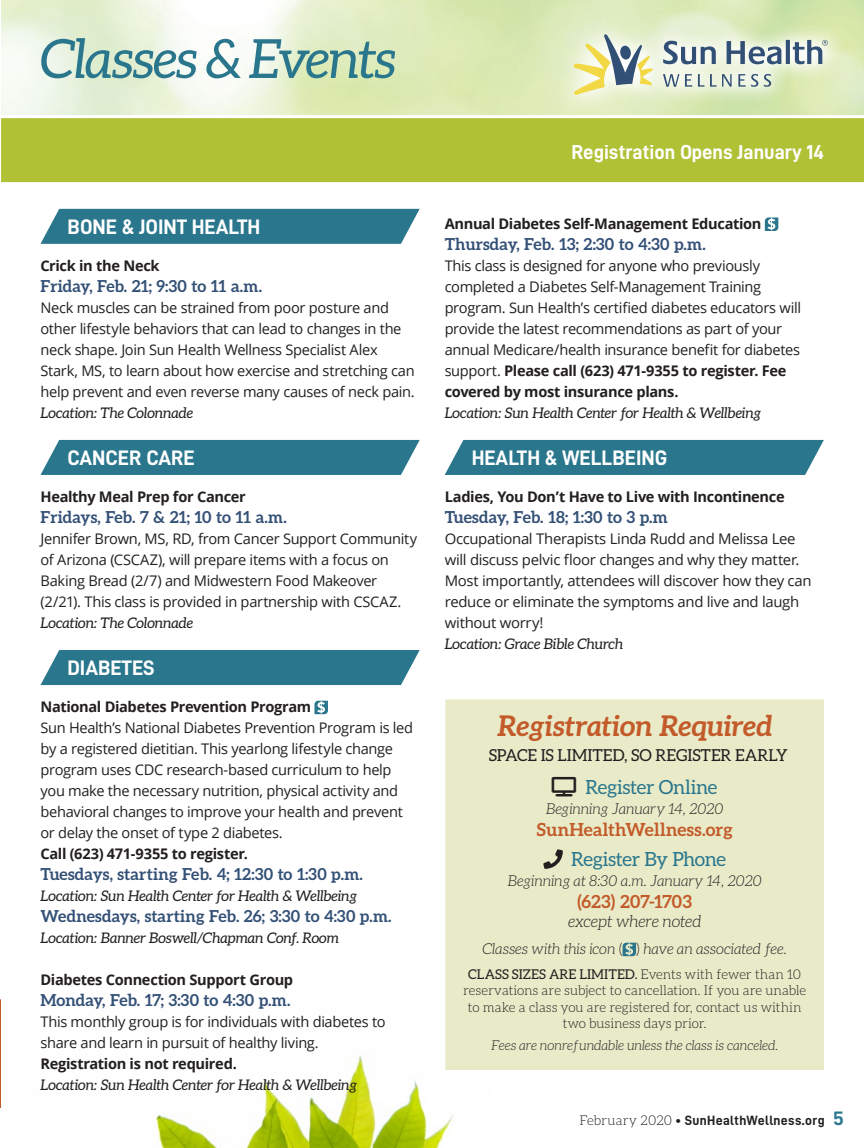
<style>
.page{position:relative;width:864px;height:1148px;background:#fff}
.page>*{position:absolute;margin:0;border:0;box-sizing:border-box;transform-origin:0 0}
.t1{font:italic 54px "Aleo";letter-spacing:-.03em;color:#29768d}
.t2{font:italic 700 28.5px "Aleo";letter-spacing:-.005em;color:#c35a2a}
.t3{font:21px "D DIN Bold";color:#fff}
.t4{font:20.25px "D DIN Bold";color:#fff}
.t5{font:19.5px "Aleo";letter-spacing:-.015em;color:#29768d}
.t6{font:700 18px "Aleo";letter-spacing:.015em;color:#c35a2a}
.t7{font:700 16.5px "Aleo";letter-spacing:.005em;color:#335076}
.t8{font:16.5px "Aleo";letter-spacing:-.005em;color:#231f20}
.t9{font:italic 300 16.5px "Aleo";letter-spacing:-.015em;color:#231f20}
.t10{font:italic 300 15px "Aleo";letter-spacing:-.01em;color:#231f20}
.t11{font:14.7px/21px "Open Sans";letter-spacing:-.025em;color:#231f20}
.t12{font:italic 14.7px "Aleo";letter-spacing:-.005em;color:#231f20}
.t13{font:700 14.7px "Open Sans";letter-spacing:-.025em;color:#231f20}
.t14{font:300 13.5px/16.2px "Aleo";letter-spacing:-.005em;color:#231f20;text-align:center}
.t15{font:italic 300 13.5px "Aleo";color:#231f20}
.t16{font:13.5px "D DIN Bold";letter-spacing:.025em;color:#231f20}
.s1{font-weight:700}
.s2{color:#231f20}
.s3{font-style:normal}
.s4{font-weight:400}
.s5{font-family:"Aleo";font-weight:300}
.s6{font-family:"D DIN Exp Bold";font-size:19.5px;color:#29768d}
</style>
<div class="page">
<svg style="left:556px;top:16px;width:290px;height:97px;background:#e0ecc3"></svg>
<svg style="left:663px;top:74px;width:16px;height:13px"></svg>
<svg style="left:685px;top:74px;width:7px;height:13px"></svg>
<svg style="left:698px;top:74px;width:34px;height:13px"></svg>
<svg style="left:738px;top:74px;width:20px;height:13px"></svg>
<svg style="left:764px;top:74px;width:7px;height:13px"></svg>
<svg style="left:574px;top:34px;width:79px;height:60px;background:#d1d5b5"></svg>
<svg style="left:663px;top:41px;width:53px;height:23px"></svg>
<svg style="left:727px;top:41px;width:54px;height:23px"></svg>
<hr style="left:786px;top:40px;width:4px;height:24px;background:#324f75">
<svg style="left:793px;top:40px;width:35px;height:24px"></svg>
<svg style="left:1px;top:114px;width:863px;height:69px;background:#b5c543"></svg>
<img style="left:156px;top:1055px;width:298px;height:93px">
<svg style="left:40px;top:209px;width:380px;height:35px;background:#347d93"></svg>
<svg style="left:40px;top:440px;width:380px;height:35px;background:#347d92"></svg>
<div style="left:40px;top:650px;width:380px;height:35px;background:#29768d"></div>
<svg style="left:314px;top:700px;width:14px;height:14px"></svg>
<svg style="left:765px;top:217px;width:13px;height:14px"></svg>
<svg style="left:445px;top:440px;width:379px;height:35px;background:#337c92"></svg>
<div style="left:441px;top:699px;width:383px;height:375px;background:#e8eac8"></div>
<h1 class="t1" style="left:40px;top:28px;width:357px">Classes &amp; Events</h1>
<h3 class="t3" style="left:68px;top:215px;width:194px">BONE &amp; JOINT HEALTH</h3>
<p class="t13" style="left:40px;top:255px;width:121px">Crick in the Neck</p>
<p class="t7" style="left:40px;top:276px;width:223px">Friday, Feb. 21; 9:30 to 11 a.m.</p>
<p class="t11" style="left:40px;top:297px;width:376px">Neck muscles can be strained from poor posture and other lifestyle behaviors that can lead to changes in the neck shape. Join Sun Health Wellness Specialist Alex Stark, MS, to learn about how exercise and stretching can help prevent and even reverse many causes of neck pain.</p>
<p class="t12" style="left:40px;top:404px;width:154px">Location: The Colonnade</p>
<h3 class="t3" style="left:68px;top:446px;width:129px">CANCER CARE</h3>
<p class="t13" style="left:40px;top:486px;width:207px">Healthy Meal Prep for Cancer</p>
<p class="t7" style="left:40px;top:507px;width:248px">Fridays, Feb. 7 &amp; 21; 10 to 11 a.m.</p>
<p class="t11" style="left:40px;top:528px;width:378px">Jennifer Brown, MS, RD, from Cancer Support Community of Arizona (CSCAZ), will prepare items with a focus on Baking Bread (2/7) and Midwestern Food Makeover (2/21). This class is provided in partnership with CSCAZ.</p>
<p class="t12" style="left:40px;top:614px;width:154px">Location: The Colonnade</p>
<h3 class="t3" style="left:68px;top:656px;width:89px">DIABETES</h3>
<p class="t13" style="left:40px;top:696px;width:272px">National Diabetes Prevention Program</p>
<p class="t11" style="left:40px;top:717px;width:374px">Sun Health’s National Diabetes Prevention Program is led by a registered dietitian. This yearlong lifestyle change program uses CDC research-based curriculum to help you make the necessary nutrition, physical activity and behavioral changes to improve your health and prevent or delay the onset of type 2 diabetes.</p>
<p class="t13" style="left:40px;top:843px;width:209px">Call (623) 471-9355 to register.</p>
<p class="t7" style="left:40px;top:864px;width:324px">Tuesdays, starting Feb. 4; 12:30 to 1:30 p.m.</p>
<p class="t12" style="left:40px;top:887px;width:318px">Location: Sun Health Center for Health &amp; Wellbeing</p>
<p class="t7" style="left:40px;top:906px;width:353px">Wednesdays, starting Feb. 26; 3:30 to 4:30 p.m.</p>
<p class="t12" style="left:40px;top:929px;width:300px">Location: Banner Boswell/Chapman Conf. Room</p>
<p class="t13" style="left:40px;top:969px;width:254px">Diabetes Connection Support Group</p>
<p class="t7" style="left:40px;top:990px;width:251px">Monday, Feb. 17; 3:30 to 4:30 p.m.</p>
<p class="t11" style="left:40px;top:1011px;width:347px">This monthly group is for individuals with diabetes to share and learn in pursuit of healthy living.</p>
<p class="t13" style="left:40px;top:1053px;width:198px">Registration is not required.</p>
<p class="t12" style="left:40px;top:1076px;width:318px">Location: Sun Health Center for Health &amp; Wellbeing</p>
<h3 class="t4" style="left:572px;top:141px;width:254px">Registration Opens January 14</h3>
<p class="t13" style="left:445px;top:213px;width:318px">Annual Diabetes Self-Management Education</p>
<p class="t7" style="left:445px;top:234px;width:263px">Thursday, Feb. 13; 2:30 to 4:30 p.m.</p>
<p class="t11" style="left:445px;top:255px;width:358px">This class is designed for anyone who previously completed a Diabetes Self-Management Training program. Sun Health’s certified diabetes educators will provide the latest recommendations as part of your annual Medicare/health insurance benefit for diabetes support. <span class="s1">Please call (623) 471-9355 to register. Fee covered by most insurance plans.</span></p>
<p class="t12" style="left:445px;top:404px;width:318px">Location: Sun Health Center for Health &amp; Wellbeing</p>
<h3 class="t3" style="left:472px;top:446px;width:197px">HEALTH &amp; WELLBEING</h3>
<p class="t13" style="left:445px;top:486px;width:342px">Ladies, You Don’t Have to Live with Incontinence</p>
<p class="t7" style="left:445px;top:507px;width:225px">Tuesday, Feb. 18; 1:30 to 3 p.m</p>
<p class="t11" style="left:445px;top:528px;width:369px">Occupational Therapists Linda Rudd and Melissa Lee will discuss pelvic floor changes and why they matter.<br>Most importantly, attendees will discover how they can reduce or eliminate the symptoms and live and laugh without worry!</p>
<p class="t12" style="left:445px;top:635px;width:180px">Location: Grace Bible Church</p>
<h2 class="t2" style="left:497px;top:709px;width:277px">Registration Required</h2>
<p class="t8" style="left:489px;top:746px;width:301px">SPACE IS LIMITED, SO REGISTER EARLY</p>
<h3 class="t5" style="left:552px;top:776px;width:167px"><span class="s2">▼❖</span> Register Online</h3>
<p class="t10" style="left:546px;top:800px;width:180px">Beginning January 14, 2020</p>
<p class="t6" style="left:537px;top:818px;width:197px">SunHealthWellness.org</p>
<h3 class="t5" style="left:571px;top:848px;width:156px">Register By Phone</h3>
<p class="t10" style="left:507px;top:872px;width:256px">Beginning at 8:30 a.m. January 14, 2020</p>
<p class="t6" style="left:577px;top:890px;width:116px">(623) 207-1703</p>
<p class="t9" style="left:568px;top:912px;width:135px">except where noted</p>
<p class="t10" style="left:482px;top:940px;width:306px">Classes with this icon <span class="s3">( )</span> have an associated fee.</p>
<p class="t14" style="left:463px;top:966px;width:345px"><span class="s4">CLASS SIZES ARE LIMITED.</span> Events with fewer than 10 reservations are subject to cancellation. If you are unable to make a class you are registered for, contact us within two business days prior.</p>
<p class="t15" style="left:491px;top:1038px;width:289px">Fees are nonrefundable unless the class is canceled.</p>
<p class="t16" style="left:580px;top:1112px;width:266px"><span class="s5">February 2020 •</span> SunHealthWellness.org <span class="s6">5</span></p>
</div>
